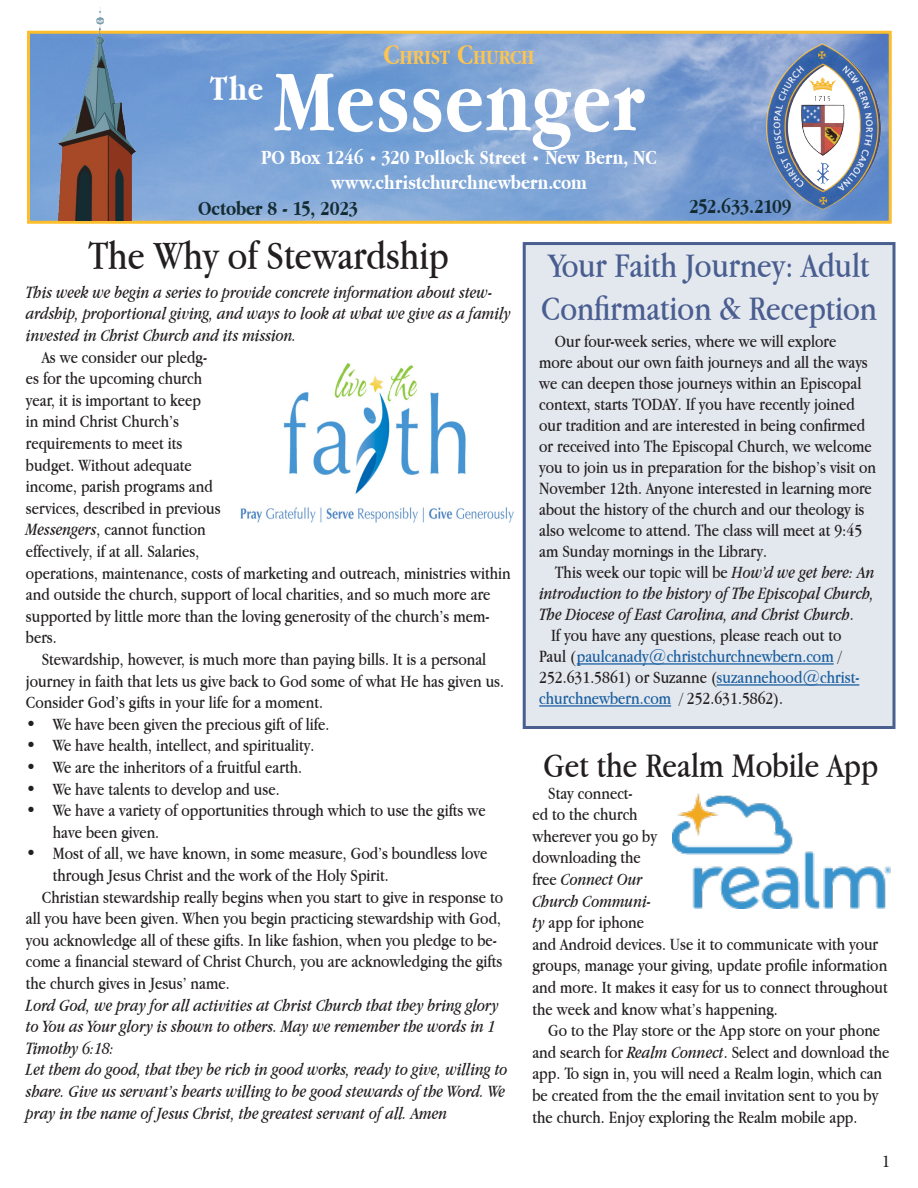
<style>
.page{position:relative;width:918px;height:1188px;background:#fff}
.page>*{position:absolute;margin:0;border:0;box-sizing:border-box;transform-origin:0 0}
.t1{font:700 90px "Apple Garamond";letter-spacing:.015em;color:#fff}
.t2{font:42px "Apple Garamond";color:#231f20}
.t3{font:36px/43.2px "Apple Garamond";color:#495e90}
.t4{font:36px "Apple Garamond";color:#231f20}
.t5{font:700 36px "Apple Garamond";color:#fff}
.t6{font:700 21px "Apple Garamond";color:#fff}
.t7{font:700 21px "Apple Garamond";letter-spacing:-.02em;color:#152b32}
.t8{font:700 21px "Apple Garamond";color:#fdc451}
.t9{font:18px/21.6px "Apple Garamond";color:#231f20}
.t10{font:italic 18px/21.6px "Apple Garamond";color:#231f20}
.t11{font:18px "Minion Pro";color:#231f20}
.s1{font-size:30px}
.s2{font-size:15px}
.s3{font-style:italic}
.s4{font-style:normal}
.s5{color:#175d9e}
</style>
<div class="page">
<svg style="left:31px;top:35px;width:857px;height:185px;background:#7da2d5"></svg>
<div style="left:27px;top:31px;width:865px;height:193px;border:3px solid #fcbe2d"></div>
<img style="left:766px;top:43px;width:115px;height:167px">
<img style="left:59px;top:7px;width:78px;height:214px">
<img style="left:240px;top:363px;width:274px;height:160px">
<div style="left:524px;top:244px;width:370px;height:484px;background:#e3e7ee"></div>
<hr style="left:577px;top:663px;width:257px;height:2px;background:#175d9e">
<hr style="left:717px;top:684px;width:142px;height:2px;background:#175d9e">
<hr style="left:539px;top:705px;width:132px;height:2px;background:#175d9e">
<div style="left:523px;top:242px;width:373px;height:487px;border:3px solid #495f90"></div>
<img style="left:672px;top:793px;width:219px;height:116px">
<p class="t8" style="left:384px;top:46px;width:152px"><span class="s1">C</span>HRIST <span class="s1">C</span>HURCH</p>
<p class="t1" style="left:274px;top:51px;width:372px">Messenger</p>
<p class="t5" style="left:210px;top:68px;width:55px">The</p>
<p class="t6" style="left:261px;top:145px;width:397px">PO Box 1246 <span class="s2">•</span> 320 Pollock Street <span class="s2">•</span> New Bern, NC</p>
<p class="t6" style="left:331px;top:170px;width:257px">www.christchurchnewbern.com</p>
<p class="t7" style="left:198px;top:197px;width:162px">October 8 - 15, 2023</p>
<p class="t7" style="left:689px;top:195px;width:104px">252.633.2109</p>
<p class="t2" style="left:88px;top:230px;width:362px">The Why of Stewardship</p>
<p class="t10" style="left:26px;top:281px;width:487px">This week we begin a series to provide concrete information about stew&shy;ardship, proportional giving, and ways to look at what we give as a family invested in Christ Church and its mission.</p>
<p class="t9" style="left:26px;top:346px;width:486px;text-indent:16px">As we consider our pledg-<br>es for the upcoming church<br>year, it is important to keep<br>in mind Christ Church’s<br>requirements to meet its<br>budget. Without adequate<br>income, parish programs and<br>services, described in previous<br><span class="s3">Messengers</span>, cannot function<br>effectively, if at all. Salaries,<br>operations, maintenance, costs of marketing and outreach, ministries within and outside the church, support of local charities, and so much more are supported by little more than the loving generosity of the church’s mem&shy;bers.</p>
<p class="t9" style="left:26px;top:648px;width:480px;text-indent:16px">Stewardship, however, is much more than paying bills. It is a personal journey in faith that lets us give back to God some of what He has given us.<br>Consider God’s gifts in your life for a moment.</p>
<p class="t9" style="left:26px;top:713px;width:305px">• We have been given the precious gift of life.</p>
<p class="t9" style="left:26px;top:735px;width:290px">• We have health, intellect, and spirituality.</p>
<p class="t9" style="left:26px;top:756px;width:278px">• We are the inheritors of a fruitful earth.</p>
<p class="t9" style="left:26px;top:778px;width:255px">• We have talents to develop and use.</p>
<p class="t9" style="left:53px;top:799px;width:434px;text-indent:-27px">• We have a variety of opportunities through which to use the gifts we have been given.</p>
<p class="t9" style="left:53px;top:843px;width:436px;text-indent:-27px">• Most of all, we have known, in some measure, God’s boundless love through Jesus Christ and the work of the Holy Spirit.</p>
<p class="t9" style="left:26px;top:886px;width:479px;text-indent:16px">Christian stewardship really begins when you start to give in response to all you have been given. When you begin practicing stewardship with God, you acknowledge all of these gifts. In like fashion, when you pledge to be&shy;come a financial steward of Christ Church, you are acknowledging the gifts the church gives in Jesus’ name.</p>
<p class="t10" style="left:26px;top:994px;width:474px">Lord God, we pray for all activities at Christ Church that they bring glory to You as Your glory is shown to others. May we remember the words in 1<br>Timothy 6:18:</p>
<p class="t10" style="left:26px;top:1059px;width:483px">Let them do good, that they be rich in good works, ready to give, willing to share. Give us servant’s hearts willing to be good stewards of the Word. We pray in the name of Jesus Christ, the greatest servant of all. Amen</p>
<p class="t3" style="left:541px;top:243px;width:337px">Your Faith Journey: Adult<br>Confirmation &amp; Reception</p>
<p class="t9" style="left:539px;top:330px;width:338px;line-height:21px;text-indent:16px">Our four-week series, where we will explore<br>more about our own faith journeys and all the ways we can deepen those journeys within an Episcopal context, starts TODAY. If you have recently joined our tradition and are interested in being confirmed or received into The Episcopal Church, we welcome you to join us in preparation for the bishop’s visit on November 12th. Anyone interested in learning more about the history of the church and our theology is also welcome to attend. The class will meet at 9:45 am Sunday mornings in the Library.</p>
<p class="t10" style="left:539px;top:561px;width:337px;line-height:21px;text-align:justify;text-indent:16px"><span class="s4">This week our topic will be</span> How’d we get here: An introduction to the history of The Episcopal Church, The Diocese of East Carolina, and Christ Church<span class="s4">.</span></p>
<p class="t9" style="left:539px;top:624px;width:322px;line-height:21px;text-indent:12px">If you have any questions, please reach out to Paul (<span class="s5">paulcanady@christchurchnewbern.com</span> / 252.631.5861) or Suzanne (<span class="s5">suzannehood@christ&shy;churchnewbern.com</span> / 252.631.5862).</p>
<p class="t4" style="left:544px;top:744px;width:336px">Get the Realm Mobile App</p>
<p class="t9" style="left:548px;top:782px;width:86px">Stay connect-</p>
<p class="t9" style="left:532px;top:803px;width:107px">ed to the church</p>
<p class="t9" style="left:532px;top:825px;width:126px">wherever you go by</p>
<p class="t9" style="left:532px;top:847px;width:110px">downloading the</p>
<p class="t10" style="left:532px;top:868px;width:112px"><span class="s4">free</span> Connect Our</p>
<p class="t10" style="left:532px;top:890px;width:120px">Church Communi-</p>
<p class="t9" style="left:532px;top:911px;width:113px"><span class="s3">ty</span> app for iphone</p>
<p class="t9" style="left:532px;top:933px;width:347px">and Android devices. Use it to communicate with your</p>
<p class="t9" style="left:532px;top:955px;width:356px">groups, manage your giving, update profile information</p>
<p class="t9" style="left:532px;top:976px;width:357px">and more. It makes it easy for us to connect throughout</p>
<p class="t9" style="left:532px;top:998px;width:247px">the week and know what’s happening.</p>
<p class="t9" style="left:548px;top:1019px;width:334px">Go to the Play store or the App store on your phone</p>
<p class="t9" style="left:532px;top:1041px;width:358px">and search for <span class="s3">Realm Connect</span>. Select and download the</p>
<p class="t9" style="left:532px;top:1063px;width:351px">app. To sign in, you will need a Realm login, which can</p>
<p class="t9" style="left:532px;top:1084px;width:347px">be created from the the email invitation sent to you by</p>
<p class="t9" style="left:532px;top:1106px;width:327px">the church. Enjoy exploring the Realm mobile app.</p>
<p class="t11" style="left:882px;top:1150px;width:10px">1</p>
</div>
